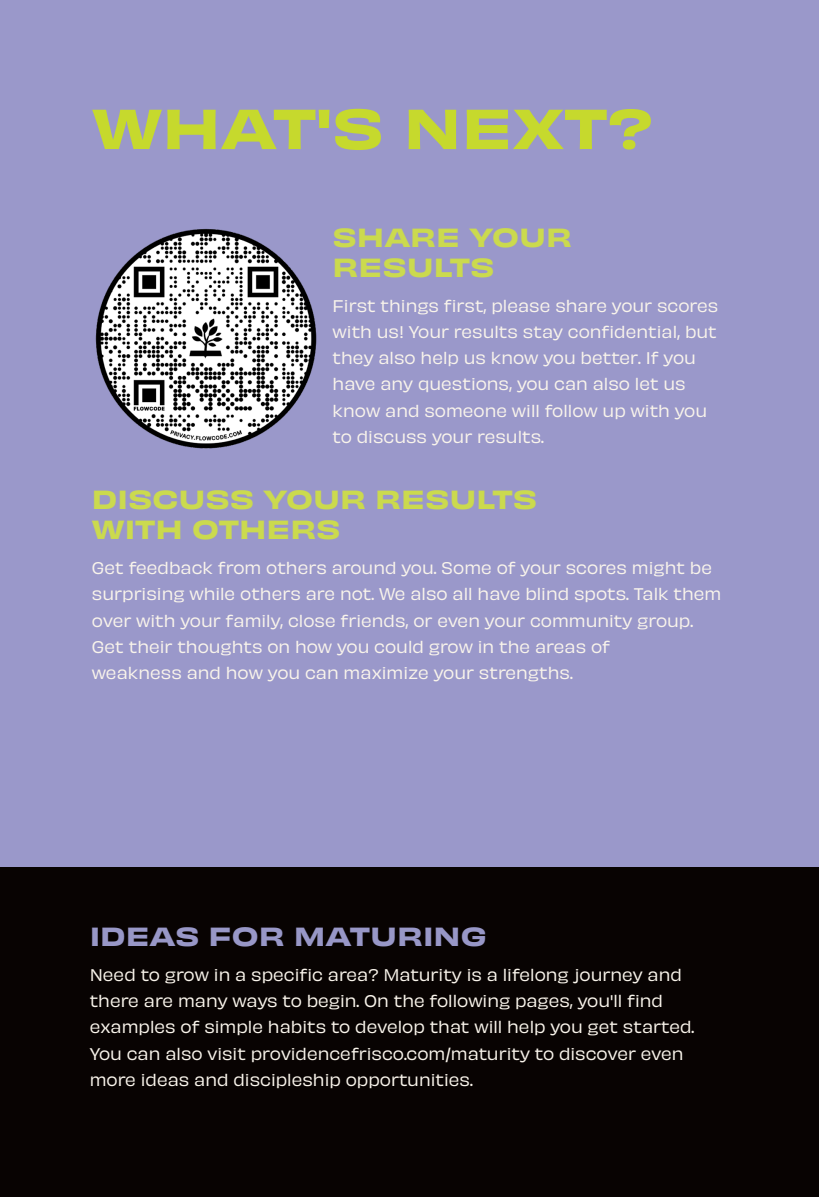
<style>
.page{position:relative;width:819px;height:1197px;background:#fff}
.page>*{position:absolute;margin:0;border:0;box-sizing:border-box;transform-origin:0 0}
.t1{font:52.5px "Obviously Wide Semi";color:#c6d92d}
.t2{font:24.5px "Obviously Wide Semi";color:#cbda4e}
.t3{font:24.5px "Obviously Wide Semi";color:#9897c7}
.t4{font:15.75px/26.2px "Obviously";color:#f9f4eb}
</style>
<div class="page">
<div style="left:0;top:867px;width:819px;height:330px;background:#080302"></div>
<div style="left:0;top:0;width:819px;height:867px;background:#9a98ca"></div>
<img style="left:95px;top:228px;width:222px;height:221px">
<p class="t1" style="left:92px;top:86px;width:563px">WHAT'S NEXT?</p>
<p class="t2" style="left:333px;top:217px;width:241px">SHARE YOUR</p>
<p class="t2" style="left:333px;top:247px;width:163px">RESULTS</p>
<p class="t4" style="left:333px;top:291px;width:387px">First things first, please share your scores with us! Your results stay confidential, but they also help us know you better. If you have any questions, you can also let us know and someone will follow up with you to discuss your results.</p>
<p class="t2" style="left:92px;top:480px;width:447px">DISCUSS YOUR RESULTS</p>
<p class="t2" style="left:92px;top:510px;width:250px">WITH OTHERS</p>
<p class="t4" style="left:92px;top:554px;width:631px">Get feedback from others around you. Some of your scores might be surprising while others are not. We also all have blind spots. Talk them over with your family, close friends, or even your community group.<br>Get their thoughts on how you could grow in the areas of</p>
<p class="t4" style="left:92px;top:659px;width:482px">weakness and how you can maximize your strengths.</p>
<p class="t3" style="left:90px;top:916px;width:399px">IDEAS FOR MATURING</p>
<p class="t4" style="left:90px;top:960px;width:594px">Need to grow in a specific area? Maturity is a lifelong journey and there are many ways to begin. On the following pages, you'll find</p>
<p class="t4" style="left:90px;top:1013px;width:606px">examples of simple habits to develop that will help you get started.<br>You can also visit providencefrisco.com/maturity to discover even more ideas and discipleship opportunities.</p>
</div>
